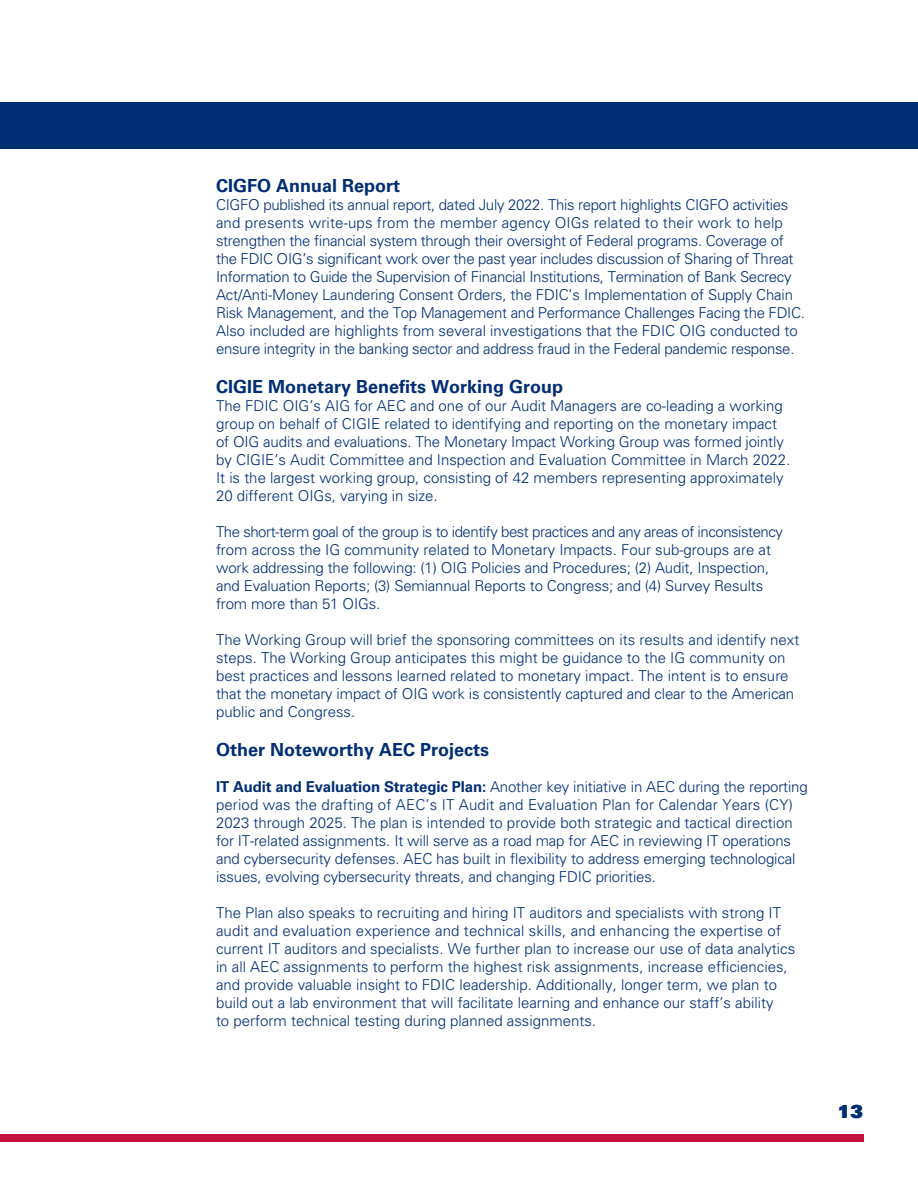
<style>
.page{position:relative;width:918px;height:1188px;background:#fff}
.page>*{position:absolute;margin:0;border:0;box-sizing:border-box;transform-origin:0 0}
.body{font:700 18px "Univers LT Std";color:#002d74}
.t1{font:18px "Univers LT Std X Black";color:#002d74}
.body-2{font:300 15px/18px "Univers LT Std";color:#002d74}
.body-3{font:300 15px/18px "Univers LT Std";letter-spacing:-.02em;color:#002d74}
.s1{font-weight:700}
</style>
<div class="page">
<div style="left:0;top:102px;width:918px;height:46px;background:#002d74"></div>
<div style="left:0;top:1134px;width:864px;height:7px;background:#c3113c"></div>
<p class="body" style="left:216px;top:175px;width:186px">CIGFO Annual Report</p>
<p class="body-3" style="left:216px;top:196px;width:590px">CIGFO published its annual report, dated July 2022. This report highlights CIGFO activities and presents write-ups from the member agency OIGs related to their work to help strengthen the financial system through their oversight of Federal programs. Coverage of the FDIC OIG’s significant work over the past year includes discussion of Sharing of Threat Information to Guide the Supervision of Financial Institutions, Termination of Bank Secrecy Act/Anti-Money Laundering Consent Orders, the FDIC’s Implementation of Supply Chain Risk Management, and the Top Management and Performance Challenges Facing the FDIC.<br>Also included are highlights from several investigations that the FDIC OIG conducted to ensure integrity in the banking sector and address fraud in the Federal pandemic response.</p>
<p class="body" style="left:216px;top:376px;width:349px">CIGIE Monetary Benefits Working Group</p>
<p class="body-2" style="left:216px;top:397px;width:576px">The FDIC OIG’s AIG for AEC and one of our Audit Managers are co-leading a working group on behalf of CIGIE related to identifying and reporting on the monetary impact of OIG audits and evaluations. The Monetary Impact Working Group was formed jointly by CIGIE’s Audit Committee and Inspection and Evaluation Committee in March 2022.<br>It is the largest working group, consisting of 42 members representing approximately 20 different OIGs, varying in size.</p>
<p class="body-2" style="left:216px;top:523px;width:569px">The short-term goal of the group is to identify best practices and any areas of inconsistency from across the IG community related to Monetary Impacts. Four sub-groups are at work addressing the following: (1) OIG Policies and Procedures; (2) Audit, Inspection, and Evaluation Reports; (3) Semiannual Reports to Congress; and (4) Survey Results from more than 51 OIGs.</p>
<p class="body-2" style="left:216px;top:631px;width:585px">The Working Group will brief the sponsoring committees on its results and identify next steps. The Working Group anticipates this might be guidance to the IG community on best practices and lessons learned related to monetary impact. The intent is to ensure that the monetary impact of OIG work is consistently captured and clear to the American public and Congress.</p>
<p class="body" style="left:216px;top:739px;width:275px">Other Noteworthy AEC Projects</p>
<p class="body-2" style="left:216px;top:778px;width:593px"><span class="s1">IT Audit and Evaluation Strategic Plan:</span> Another key initiative in AEC during the reporting period was the drafting of AEC’s IT Audit and Evaluation Plan for Calendar Years (CY)<br>2023 through 2025. The plan is intended to provide both strategic and tactical direction for IT-related assignments. It will serve as a road map for AEC in reviewing IT operations and cybersecurity defenses. AEC has built in flexibility to address emerging technological issues, evolving cybersecurity threats, and changing FDIC priorities.</p>
<p class="body-2" style="left:216px;top:904px;width:581px">The Plan also speaks to recruiting and hiring IT auditors and specialists with strong IT audit and evaluation experience and technical skills, and enhancing the expertise of current IT auditors and specialists. We further plan to increase our use of data analytics in all AEC assignments to perform the highest risk assignments, increase efficiencies, and provide valuable insight to FDIC leadership. Additionally, longer term, we plan to build out a lab environment that will facilitate learning and enhance our staff’s ability<br>to perform technical testing during planned assignments.</p>
<p class="t1" style="left:838px;top:1100px;width:27px">13</p>
</div>
